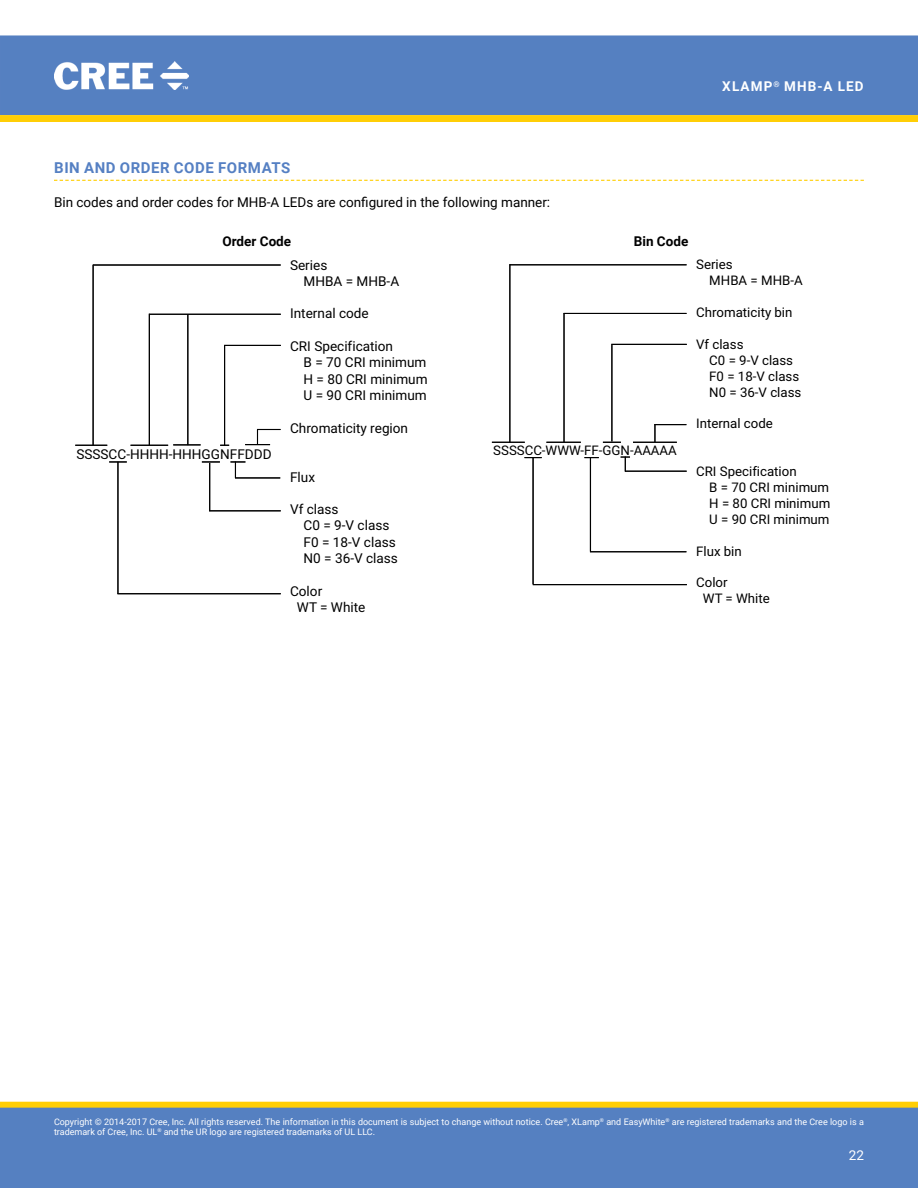
<style>
.page{position:relative;width:918px;height:1188px;background:#fff}
.page>*{position:absolute;margin:0;border:0;box-sizing:border-box;transform-origin:0 0}
.t1{font:700 15px "Roboto";letter-spacing:.035em;color:#5580c3}
.t2{font:13.65px/16.4px "Roboto";color:#000}
.t3{font:13.5px "Roboto";color:#000}
.t4{font:700 13.5px "Roboto";color:#000}
.t5{font:700 13.5px "Roboto";letter-spacing:.085em;color:#fff}
.t6{font:13.5px "Roboto";color:#fff}
.t7{font:13.2px/15.9px "Roboto";color:#000}
.t8{font:9px/10.8px "Roboto";color:#fff}
</style>
<div class="page">
<div style="left:0;top:35px;width:918px;height:80px;background:#5580c1"></div>
<img style="left:55px;top:62px;width:134px;height:28px">
<div style="left:1px;top:1102px;width:916px;height:6px;background:#ffce06"></div>
<div style="left:0;top:1102px;width:918px;height:6px;border:1px solid #ffce06"></div>
<div style="left:0;top:1108px;width:918px;height:80px;background:#5580c1"></div>
<svg style="left:0;top:115px;width:918px;height:7px;background:#fece08"></svg>
<svg style="left:54px;top:180px;width:810px;height:1px"></svg>
<svg style="left:109px;top:461px;width:18px;height:2px"></svg>
<hr style="left:117px;top:462px;width:2px;height:132px;background:#000">
<hr style="left:117px;top:593px;width:164px;height:1px;background:#000">
<hr style="left:224px;top:345px;width:1px;height:101px;background:#000">
<hr style="left:224px;top:345px;width:57px;height:1px;background:#000">
<hr style="left:209px;top:463px;width:1px;height:48px;background:#000">
<hr style="left:209px;top:510px;width:72px;height:1px;background:#000">
<hr style="left:75px;top:445px;width:32px;height:1px;background:#000">
<hr style="left:93px;top:265px;width:1px;height:180px;background:#000">
<hr style="left:93px;top:264px;width:188px;height:2px;background:#000">
<svg style="left:202px;top:461px;width:18px;height:2px"></svg>
<hr style="left:131px;top:445px;width:37px;height:1px;background:#000">
<svg style="left:231px;top:461px;width:14px;height:17px"></svg>
<hr style="left:235px;top:477px;width:45px;height:1px;background:#000">
<svg style="left:173px;top:444px;width:28px;height:1px"></svg>
<hr style="left:149px;top:314px;width:1px;height:131px;background:#000">
<hr style="left:150px;top:314px;width:131px;height:1px;background:#000">
<hr style="left:187px;top:314px;width:1px;height:131px;background:#000">
<svg style="left:245px;top:429px;width:36px;height:16px"></svg>
<svg style="left:603px;top:442px;width:18px;height:1px"></svg>
<svg style="left:525px;top:457px;width:17px;height:1px"></svg>
<hr style="left:532px;top:458px;width:2px;height:126px;background:#000">
<hr style="left:533px;top:584px;width:154px;height:1px;background:#000">
<svg style="left:654px;top:425px;width:1px;height:17px"></svg>
<hr style="left:654px;top:424px;width:32px;height:1px;background:#000">
<hr style="left:590px;top:458px;width:1px;height:93px;background:#000">
<hr style="left:590px;top:551px;width:96px;height:1px;background:#000">
<hr style="left:563px;top:313px;width:2px;height:129px;background:#000">
<hr style="left:564px;top:313px;width:123px;height:1px;background:#000">
<hr style="left:492px;top:442px;width:33px;height:1px;background:#000">
<hr style="left:509px;top:264px;width:1px;height:178px;background:#000">
<hr style="left:510px;top:264px;width:177px;height:1px;background:#000">
<svg style="left:584px;top:457px;width:15px;height:1px"></svg>
<hr style="left:611px;top:344px;width:76px;height:1px;background:#000">
<hr style="left:611px;top:345px;width:1px;height:96px;background:#000">
<hr style="left:633px;top:442px;width:44px;height:1px;background:#000">
<hr style="left:546px;top:442px;width:35px;height:1px;background:#000">
<svg style="left:621px;top:457px;width:9px;height:14px"></svg>
<hr style="left:625px;top:471px;width:62px;height:1px;background:#000">
<h3 class="t5" style="left:722px;top:80px;width:143px">XLAMP<sup>®</sup> MHB-A LED</h3>
<h1 class="t1" style="left:54px;top:161px;width:238px">BIN AND ORDER CODE FORMATS</h1>
<h3 class="t3" style="left:54px;top:192px;width:498px">Bin codes and order codes for MHB-A LEDs are configured in the following manner:</h3>
<h3 class="t4" style="left:223px;top:235px;width:70px">ORDER CODE</h3>
<h3 class="t4" style="left:634px;top:235px;width:56px">BIN CODE</h3>
<h2 class="t2" style="left:76px;top:447px;width:197px">SSSSCC-HHHH-HHHGGNFFDDD</h2>
<h2 class="t2" style="left:304px;top:258px;width:97px;text-indent:-13px">Series<br>MHBA = MHB-A</h2>
<h2 class="t2" style="left:290px;top:307px;width:80px">Internal code</h2>
<h2 class="t2" style="left:304px;top:339px;width:126px;text-indent:-13px">CRI Specification<br>B = 70 CRI minimum<br>H = 80 CRI minimum<br>U = 90 CRI minimum</h2>
<h2 class="t2" style="left:290px;top:421px;width:120px">Chromaticity region</h2>
<h2 class="t2" style="left:290px;top:470px;width:27px">Flux</h2>
<h2 class="t2" style="left:304px;top:502px;width:96px;text-indent:-13px">Vf class<br>C0 = 9-V class<br>F0 = 18-V class<br>N0 = 36-V class</h2>
<h2 class="t2" style="left:297px;top:584px;width:70px;text-indent:-7px">Color<br>WT = White</h2>
<h3 class="t7" style="left:493px;top:443px;width:185px">SSSSCC-WWW-FF-GGN-AAAAA</h3>
<h3 class="t7" style="left:709px;top:258px;width:95px;text-indent:-13px">Series<br>MHBA = MHB-A</h3>
<h3 class="t7" style="left:696px;top:305px;width:98px">Chromaticity bin</h3>
<h3 class="t7" style="left:709px;top:337px;width:94px;text-indent:-13px">Vf class<br>C0 = 9-V class<br>F0 = 18-V class<br>N0 = 36-V class</h3>
<h3 class="t7" style="left:696px;top:417px;width:78px">Internal code</h3>
<h3 class="t7" style="left:709px;top:464px;width:123px;text-indent:-13px">CRI Specification<br>B = 70 CRI minimum<br>H = 80 CRI minimum<br>U = 90 CRI minimum</h3>
<h3 class="t7" style="left:696px;top:544px;width:47px">Flux bin</h3>
<h3 class="t7" style="left:703px;top:576px;width:68px;text-indent:-7px">Color<br>WT = White</h3>
<p class="t8" style="left:54px;top:1117px;width:811px">Copyright © 2014-2017 Cree, Inc. All rights reserved. The information in this document is subject to change without notice. Cree<sup>®</sup>, XLamp<sup>®</sup> and EasyWhite<sup>®</sup> are registered trademarks and the Cree logo is a trademark of Cree, Inc. UL<sup>®</sup> and the UR logo are registered trademarks of UL LLC.</p>
<h3 class="t6" style="left:849px;top:1149px;width:17px">22</h3>
</div>
